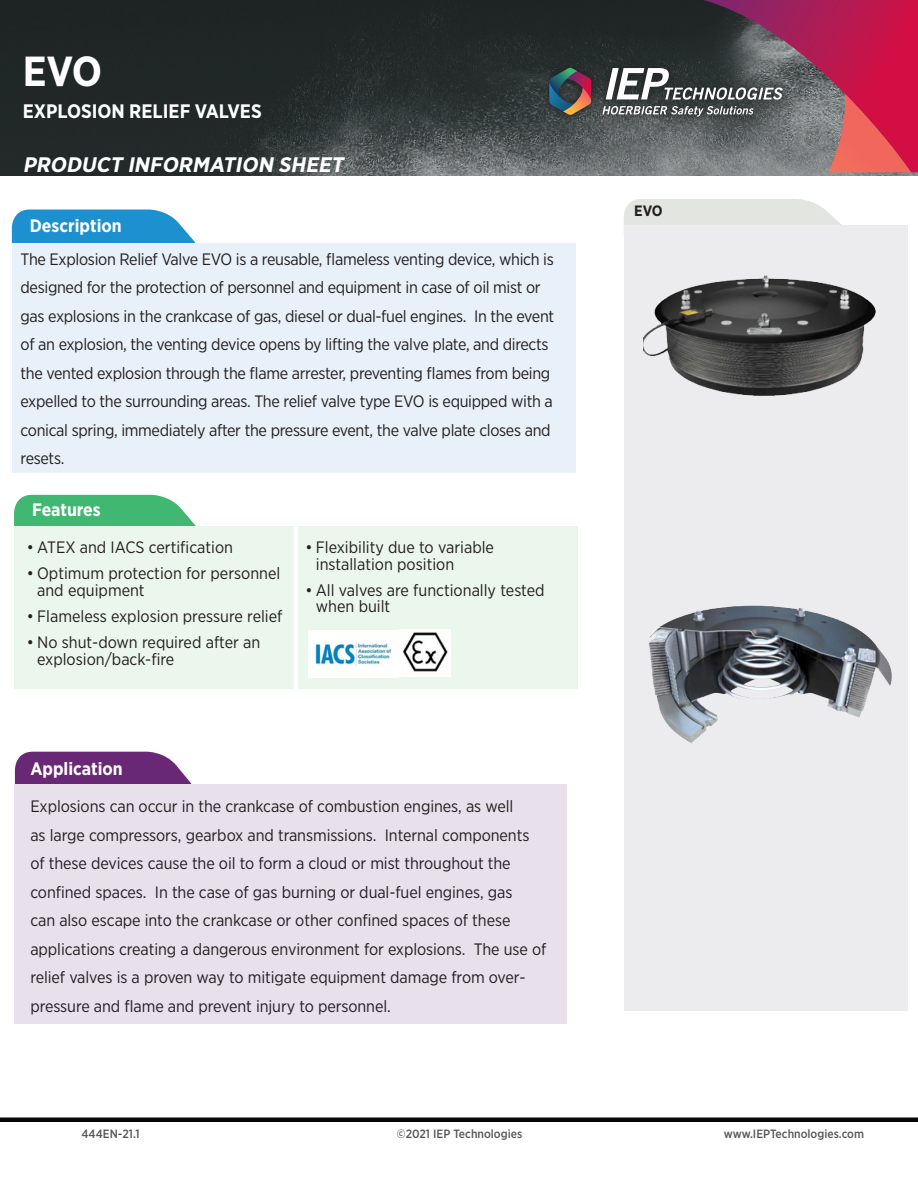
<style>
.page{position:relative;width:918px;height:1188px;background:#fff}
.page>*{position:absolute;margin:0;border:0;box-sizing:border-box;transform-origin:0 0}
.t1{font:700 42px "Gotham Narrow";color:#fff}
.t2{font:italic 700 21px "Gotham Narrow";color:#fff;scale:1.07 1}
.t3{font:700 19.5px "Gotham Narrow";color:#fff}
.t4{font:700 18px "Gotham Narrow";color:#fff}
.bullets_-_single_col{font:16.5px/28.5px "Gotham Narrow";letter-spacing:-.005em;color:#231f20}
.t5{font:700 15px "Gotham Narrow";color:#231f20}
.t6{font:500 12px "Gotham Narrow";color:#57585a}
</style>
<div class="page">
<svg style="left:624px;top:199px;width:237px;height:27px"></svg>
<div style="left:624px;top:226px;width:283px;height:785px;background:#ececee"></div>
<img style="left:0;top:0;width:918px;height:176px">
<svg style="left:541px;top:60px;width:61px;height:64px;background:#373c3c"></svg>
<svg style="left:549px;top:68px;width:42px;height:47px;background:#584e53"></svg>
<svg style="left:12px;top:210px;width:184px;height:33px;background:#329ad4"></svg>
<div style="left:12px;top:243px;width:564px;height:229px;background:#e8f0f9"></div>
<svg style="left:602px;top:0;width:316px;height:172px;background:#7f4b5a"></svg>
<hr style="left:0;top:1118px;width:918px;height:4px;background:#050605">
<svg style="left:14px;top:495px;width:182px;height:31px;background:#51be7f"></svg>
<div style="left:14px;top:526px;width:564px;height:163px;background:#ebf6ed"></div>
<hr style="left:294px;top:526px;width:4px;height:293px;background:#fff">
<img style="left:308px;top:630px;width:90px;height:47px">
<img style="left:400px;top:629px;width:50px;height:47px">
<svg style="left:15px;top:752px;width:187px;height:33px;background:#814b8b"></svg>
<div style="left:15px;top:785px;width:552px;height:239px;background:#e8e0ea"></div>
<img style="left:643px;top:275px;width:233px;height:121px">
<img style="left:648px;top:605px;width:244px;height:138px">
<p class="t1" style="left:23px;top:44px;width:81px">EVO</p>
<p class="t3" style="left:23px;top:99px;width:241px">EXPLOSION RELIEF VALVES</p>
<p class="t2" style="left:23px;top:151px;width:306px">PRODUCT INFORMATION SHEET</p>
<p class="t4" style="left:30px;top:215px;width:93px">Description</p>
<p class="bullets_-_single_col" style="left:21px;top:244px;width:535px">The Explosion Relief Valve EVO is a reusable, flameless venting device, which is designed for the protection of personnel and equipment in case of oil mist or gas explosions in the crankcase of gas, diesel or dual-fuel engines. In the event of an explosion, the venting device opens by lifting the valve plate, and directs the vented explosion through the flame arrester, preventing flames from being expelled to the surrounding areas. The relief valve type EVO is equipped with a conical spring, immediately after the pressure event, the valve plate closes and resets.</p>
<p class="t4" style="left:32px;top:498px;width:70px">Features</p>
<p class="bullets_-_single_col" style="left:27px;top:533px;width:208px">• ATEX and IACS certification</p>
<p class="bullets_-_single_col" style="left:37px;top:565px;width:245px;line-height:16.5px;text-indent:-10px">• Optimum protection for personnel and equipment</p>
<p class="bullets_-_single_col" style="left:27px;top:602px;width:257px">• Flameless explosion pressure relief</p>
<p class="bullets_-_single_col" style="left:37px;top:634px;width:225px;line-height:16.5px;text-indent:-10px">• No shut-down required after an explosion/back-fire</p>
<p class="bullets_-_single_col" style="left:316px;top:539px;width:180px;line-height:16.5px;text-indent:-10px">• Flexibility due to variable installation position</p>
<p class="bullets_-_single_col" style="left:316px;top:581px;width:230px;line-height:16.5px;text-indent:-10px">• All valves are functionally tested when built</p>
<p class="t4" style="left:30px;top:757px;width:94px">Application</p>
<p class="bullets_-_single_col" style="left:30px;top:792px;width:518px">Explosions can occur in the crankcase of combustion engines, as well<br>as large compressors, gearbox and transmissions. Internal components of these devices cause the oil to form a cloud or mist throughout the confined spaces. In the case of gas burning or dual-fuel engines, gas<br>can also escape into the crankcase or other confined spaces of these applications creating a dangerous environment for explosions. The use of relief valves is a proven way to mitigate equipment damage from over&shy;pressure and flame and prevent injury to personnel.</p>
<p class="t6" style="left:82px;top:1126px;width:60px">444EN-21.1</p>
<p class="t6" style="left:397px;top:1126px;width:127px">©2021 IEP Technologies</p>
<p class="t5" style="left:634px;top:202px;width:30px">EVO</p>
<p class="t6" style="left:724px;top:1126px;width:142px">www.IEPTechnologies.com</p>
</div>
